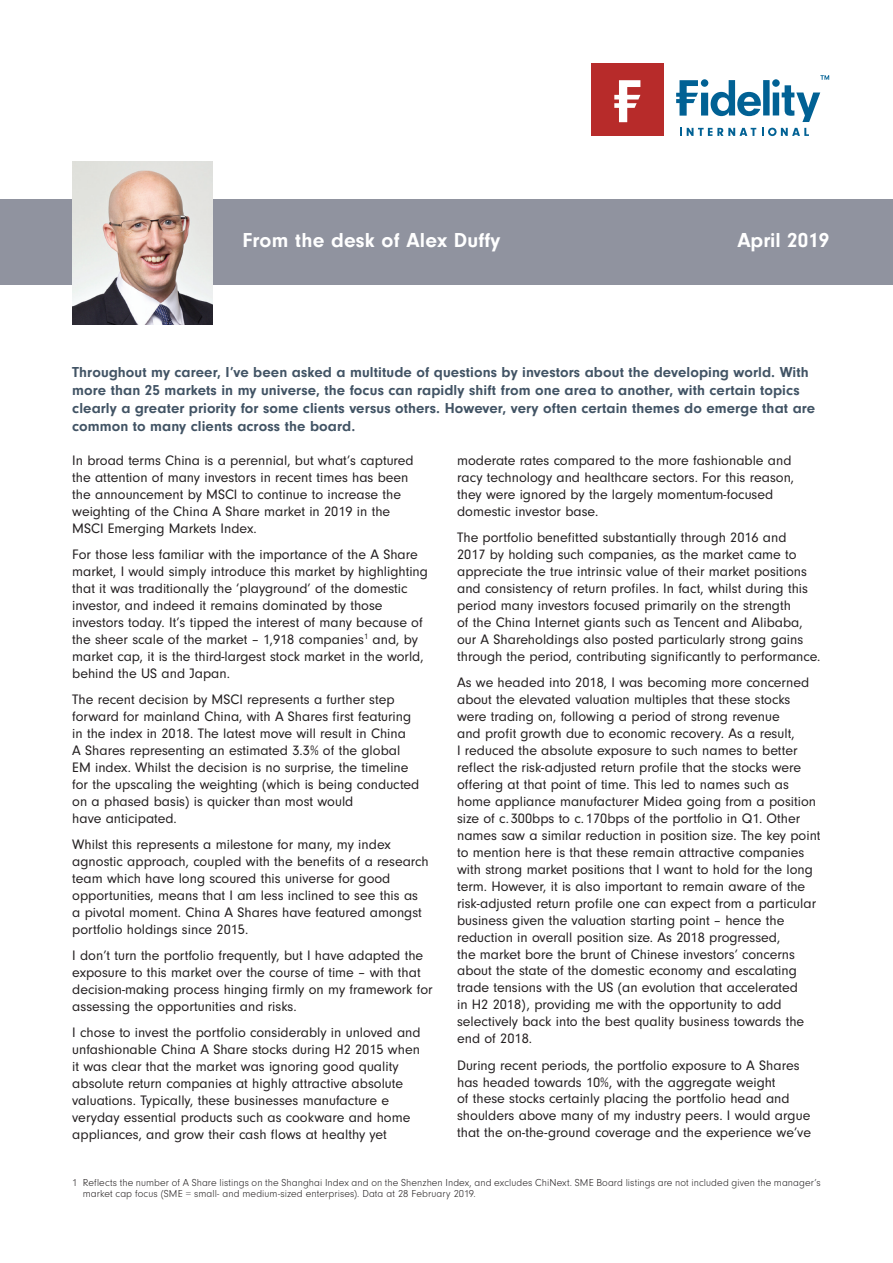
<style>
.page{position:relative;width:893px;height:1263px;background:#fff}
.page>*{position:absolute;margin:0;border:0;box-sizing:border-box;transform-origin:0 0}
.Red_Box_Year{font:700 21px "Neuzeit Gro";letter-spacing:.01em;color:#fff}
.Intro_paragraph{font:700 15px/18px "Neuzeit Gro";letter-spacing:.005em;color:#425465}
.BODY_COPY{font:14.25px/17px "Neuzeit Gro";color:#231f20}
.Footnote{font:300 10.5px/11.2px "Neuzeit Gro";letter-spacing:.01em;color:#231f20}
</style>
<div class="page">
<div style="left:0;top:200px;width:893px;height:85px;background:#90939f"></div>
<div style="left:591px;top:64px;width:72px;height:72px;background:#b72b2a"></div>
<svg style="left:614px;top:80px;width:26px;height:42px"></svg>
<svg style="left:676px;top:75px;width:153px;height:47px"></svg>
<svg style="left:687px;top:128px;width:122px;height:8px"></svg>
<img style="left:72px;top:162px;width:141px;height:163px">
<p class="Red_Box_Year" style="left:242px;top:228px;width:260px">From the desk of Alex Duffy</p>
<p class="Red_Box_Year" style="left:737px;top:228px;width:93px">April 2019</p>
<p class="Intro_paragraph" style="left:72px;top:363px;width:744px">Throughout my career, I’ve been asked a multitude of questions by investors about the developing world. With more than 25 markets in my universe, the focus can rapidly shift from one area to another, with certain topics clearly a greater priority for some clients versus others. However, very often certain themes do emerge that are common to many clients across the board.</p>
<p class="BODY_COPY" style="left:72px;top:452px;width:343px">In broad terms China is a perennial, but what’s captured the attention of many investors in recent times has been the announcement by MSCI to continue to increase the weighting of the China A Share market in 2019 in the MSCI Emerging Markets Index.</p>
<p class="BODY_COPY" style="left:72px;top:546px;width:357px">For those less familiar with the importance of the A Share market, I would simply introduce this market by highlighting that it was traditionally the ‘playground’ of the domestic investor, and indeed it remains dominated by those investors today. It’s tipped the interest of many because of the sheer scale of the market – 1,918 companies<sup>1</sup> and, by market cap, it is the third-largest stock market in the world, behind the US and Japan.</p>
<p class="BODY_COPY" style="left:72px;top:691px;width:349px">The recent decision by MSCI represents a further step forward for mainland China, with A Shares first featuring in the index in 2018. The latest move will result in China<br>A Shares representing an estimated 3.3% of the global EM index. Whilst the decision is no surprise, the timeline for the upscaling the weighting (which is being conducted on a phased basis) is quicker than most would<br>have anticipated.</p>
<p class="BODY_COPY" style="left:72px;top:836px;width:358px">Whilst this represents a milestone for many, my index agnostic approach, coupled with the benefits of a research team which have long scoured this universe for good opportunities, means that I am less inclined to see this as a pivotal moment. China A Shares have featured amongst portfolio holdings since 2015.</p>
<p class="BODY_COPY" style="left:72px;top:947px;width:362px">I don’t turn the portfolio frequently, but I have adapted the exposure to this market over the course of time – with that decision-making process hinging firmly on my framework for assessing the opportunities and risks.</p>
<p class="BODY_COPY" style="left:72px;top:1024px;width:350px">I chose to invest the portfolio considerably in unloved and unfashionable China A Share stocks during H2 2015 when it was clear that the market was ignoring good quality absolute return companies at highly attractive absolute valuations. Typically, these businesses manufacture e veryday essential products such as cookware and home appliances, and grow their cash flows at healthy yet</p>
<p class="BODY_COPY" style="left:457px;top:452px;width:338px">moderate rates compared to the more fashionable and racy technology and healthcare sectors. For this reason, they were ignored by the largely momentum-focused domestic investor base.</p>
<p class="BODY_COPY" style="left:457px;top:529px;width:365px">The portfolio benefitted substantially through 2016 and<br>2017 by holding such companies, as the market came to appreciate the true intrinsic value of their market positions and consistency of return profiles. In fact, whilst during this period many investors focused primarily on the strength<br>of the China Internet giants such as Tencent and Alibaba, our A Shareholdings also posted particularly strong gains through the period, contributing significantly to performance.</p>
<p class="BODY_COPY" style="left:457px;top:674px;width:365px">As we headed into 2018, I was becoming more concerned about the elevated valuation multiples that these stocks were trading on, following a period of strong revenue<br>and profit growth due to economic recovery. As a result,<br>I reduced the absolute exposure to such names to better reflect the risk-adjusted return profile that the stocks were offering at that point of time. This led to names such as home appliance manufacturer Midea going from a position size of c. 300bps to c. 170bps of the portfolio in Q1. Other names saw a similar reduction in position size. The key point to mention here is that these remain attractive companies with strong market positions that I want to hold for the long term. However, it is also important to remain aware of the risk-adjusted return profile one can expect from a particular business given the valuation starting point – hence the reduction in overall position size. As 2018 progressed,<br>the market bore the brunt of Chinese investors’ concerns about the state of the domestic economy and escalating trade tensions with the US (an evolution that accelerated<br>in H2 2018), providing me with the opportunity to add selectively back into the best quality business towards the end of 2018.</p>
<p class="BODY_COPY" style="left:457px;top:1057px;width:355px">During recent periods, the portfolio exposure to A Shares has headed towards 10%, with the aggregate weight<br>of these stocks certainly placing the portfolio head and shoulders above many of my industry peers. I would argue that the on-the-ground coverage and the experience we’ve</p>
<p class="Footnote" style="left:83px;top:1177px;width:739px;text-indent:-10px">1 Reflects the number of A Share listings on the Shanghai Index and on the Shenzhen Index, and excludes ChiNext. SME Board listings are not included given the manager’s market cap focus (SME = small- and medium-sized enterprises). Data at 28 February 2019.</p>
</div>
